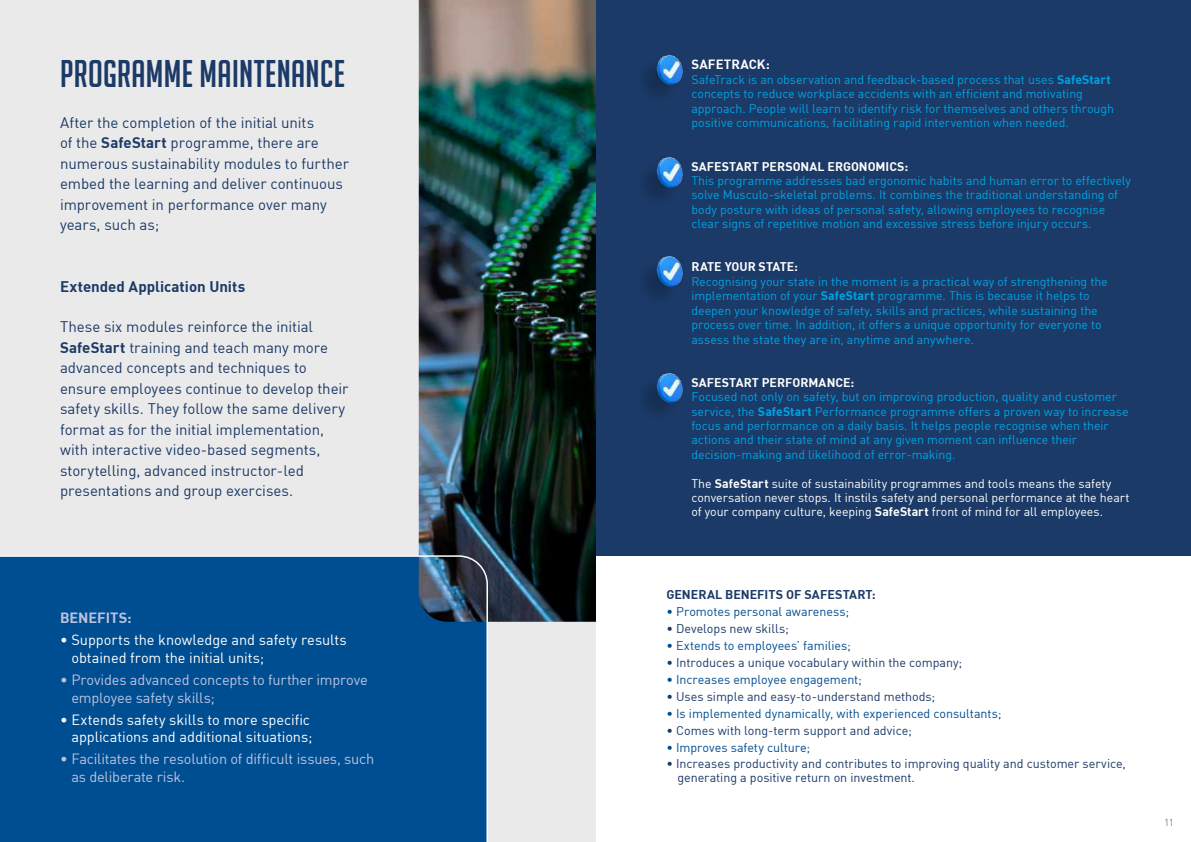
<style>
.page{position:relative;width:1191px;height:842px;background:#fff}
.page>*{position:absolute;margin:0;border:0;box-sizing:border-box;transform-origin:0 0}
.t1{font:37.6px "Big Noodle Titling";letter-spacing:.01em;color:#1b3a67}
.t2{font:15.1px/20.4px "DIN";letter-spacing:-.005em;color:#1b3a67}
.t3{font:15.1px "DIN Bold";color:#1b3a67}
.t4{font:14.5px/17.7px "DIN";letter-spacing:-.005em;color:#fff}
.t5{font:14.5px/17.7px "DIN";letter-spacing:-.015em;color:#bdc3df}
.t6{font:14.5px "DIN Bold";letter-spacing:-.005em;color:#bdc3df}
.t7{font:13.1px "DIN Bold";letter-spacing:.005em;color:#fff}
.t8{font:12.5px/13.5px "DIN";letter-spacing:-.005em;color:#1b3a67}
.t9{font:12.5px "DIN";letter-spacing:-.005em;color:#004e92}
.t10{font:12.5px "DIN Bold";color:#1b3a67}
.t11{font:12.3px/14.4px "DIN";letter-spacing:-.005em;color:#00a3e2}
.t12{font:12.3px/14.4px "DIN";letter-spacing:-.005em;color:#fff}
.t13{font:12.3px "DIN Bold";color:#fff}
.t14{font:10px "DIN";color:#818181}
.s1{font-family:"DIN Bold"}
</style>
<div class="page">
<div style="left:0;top:0;width:595px;height:842px;background:#ebeaea"></div>
<img style="left:419px;top:0;width:177px;height:622px">
<div style="left:0;top:555px;width:488px;height:287px;background:#004e92"></div>
<div style="left:596px;top:0;width:595px;height:556px;background:#1b3a67"></div>
<div style="left:635px;top:160px;width:44px;height:47px;background:#000;opacity:.19"></div>
<img style="left:656px;top:157px;width:27px;height:30px">
<div style="left:635px;top:57px;width:44px;height:47px;background:#000;opacity:.19"></div>
<img style="left:656px;top:55px;width:27px;height:29px">
<div style="left:635px;top:259px;width:44px;height:47px;background:#000;opacity:.19"></div>
<img style="left:656px;top:256px;width:27px;height:30px">
<div style="left:635px;top:375px;width:44px;height:47px;background:#000;opacity:.19"></div>
<img style="left:656px;top:373px;width:27px;height:30px">
<h1 class="t1" style="left:60px;top:53px;width:286px">PROGRAMME MAINTENANCE</h1>
<p class="t2" style="left:60px;top:112px;width:290px">After the completion of the initial units<br>of the <span class="s1">SafeStart</span> programme, there are numerous sustainability modules to further embed the learning and deliver continuous improvement in performance over many years, such as;</p>
<p class="t3" style="left:60px;top:276px;width:187px">Extended Application Units</p>
<p class="t2" style="left:60px;top:317px;width:290px">These six modules reinforce the initial <span class="s1">SafeStart</span> training and teach many more advanced concepts and techniques to ensure employees continue to develop their safety skills. They follow the same delivery format as for the initial implementation, with interactive video-based segments, storytelling, advanced instructor-led presentations and group exercises.</p>
<p class="t6" style="left:60px;top:608px;width:73px">BENEFITS:</p>
<p class="t4" style="left:71px;top:631px;width:277px;text-indent:-11px">• Supports the knowledge and safety results obtained from the initial units;</p>
<p class="t5" style="left:71px;top:670px;width:298px;text-indent:-11px">• Provides advanced concepts to further improve employee safety skills;</p>
<p class="t4" style="left:60px;top:710px;width:254px;text-align:right">• Extends safety skills to more specific applications and additional situations;</p>
<p class="t5" style="left:71px;top:750px;width:304px;text-indent:-11px">• Facilitates the resolution of difficult issues, such as deliberate risk.</p>
<p class="t7" style="left:691px;top:56px;width:80px">SAFETRACK:</p>
<p class="t11" style="left:691px;top:72px;width:424px">SafeTrack is an observation and feedback-based process that uses <span class="s1">SafeStart </span>concepts to reduce workplace accidents with an efficient and motivating approach. People will learn to identify risk for themselves and others through positive communications, facilitating rapid intervention when needed.</p>
<p class="t13" style="left:691px;top:158px;width:218px">SAFESTART PERSONAL ERGONOMICS:</p>
<p class="t11" style="left:691px;top:173px;width:441px">This programme addresses bad ergonomic habits and human error to effectively solve Musculo-skeletal problems. It combines the traditional understanding of body posture with ideas of personal safety, allowing employees to recognise clear signs of repetitive motion and excessive stress before injury occurs.</p>
<p class="t13" style="left:691px;top:259px;width:108px">RATE YOUR STATE:</p>
<p class="t11" style="left:691px;top:274px;width:418px">Recognising your state in the moment is a practical way of strengthening the implementation of your <span class="s1">SafeStart</span> programme. This is because it helps to deepen your knowledge of safety, skills and practices, while sustaining the process over time. In addition, it offers a unique opportunity for everyone to assess the state they are in, anytime and anywhere.</p>
<p class="t13" style="left:691px;top:374px;width:164px">SAFESTART PERFORMANCE:</p>
<p class="t11" style="left:691px;top:389px;width:438px">Focused not only on safety, but on improving production, quality and customer service, the <span class="s1">SafeStart</span> Performance programme offers a proven way to increase focus and performance on a daily basis. It helps people recognise when their actions and their state of mind at any given moment can influence their decision-making and likelihood of error-making.</p>
<p class="t12" style="left:691px;top:476px;width:439px">The <span class="s1">SafeStart</span> suite of sustainability programmes and tools means the safety conversation never stops. It instils safety and personal performance at the heart of your company culture, keeping <span class="s1">SafeStart</span> front of mind for all employees.</p>
<p class="t10" style="left:666px;top:587px;width:211px">GENERAL BENEFITS OF SAFESTART:</p>
<p class="t9" style="left:666px;top:604px;width:184px">• Promotes personal awareness;</p>
<p class="t8" style="left:666px;top:622px;width:124px">• Develops new skills;</p>
<p class="t9" style="left:666px;top:638px;width:186px">• Extends to employees’ families;</p>
<p class="t8" style="left:666px;top:655px;width:297px">• Introduces a unique vocabulary within the company;</p>
<p class="t9" style="left:666px;top:672px;width:197px">• Increases employee engagement;</p>
<p class="t8" style="left:666px;top:689px;width:270px">• Uses simple and easy-to-understand methods;</p>
<p class="t9" style="left:666px;top:705px;width:337px">• Is implemented dynamically, with experienced consultants;</p>
<p class="t8" style="left:666px;top:723px;width:247px">• Comes with long-term support and advice;</p>
<p class="t9" style="left:666px;top:739px;width:145px">• Improves safety culture;</p>
<p class="t8" style="left:677px;top:757px;width:450px;text-indent:-11px">• Increases productivity and contributes to improving quality and customer service, generating a positive return on investment.</p>
<p class="t14" style="left:1164px;top:816px;width:11px">11</p>
</div>
